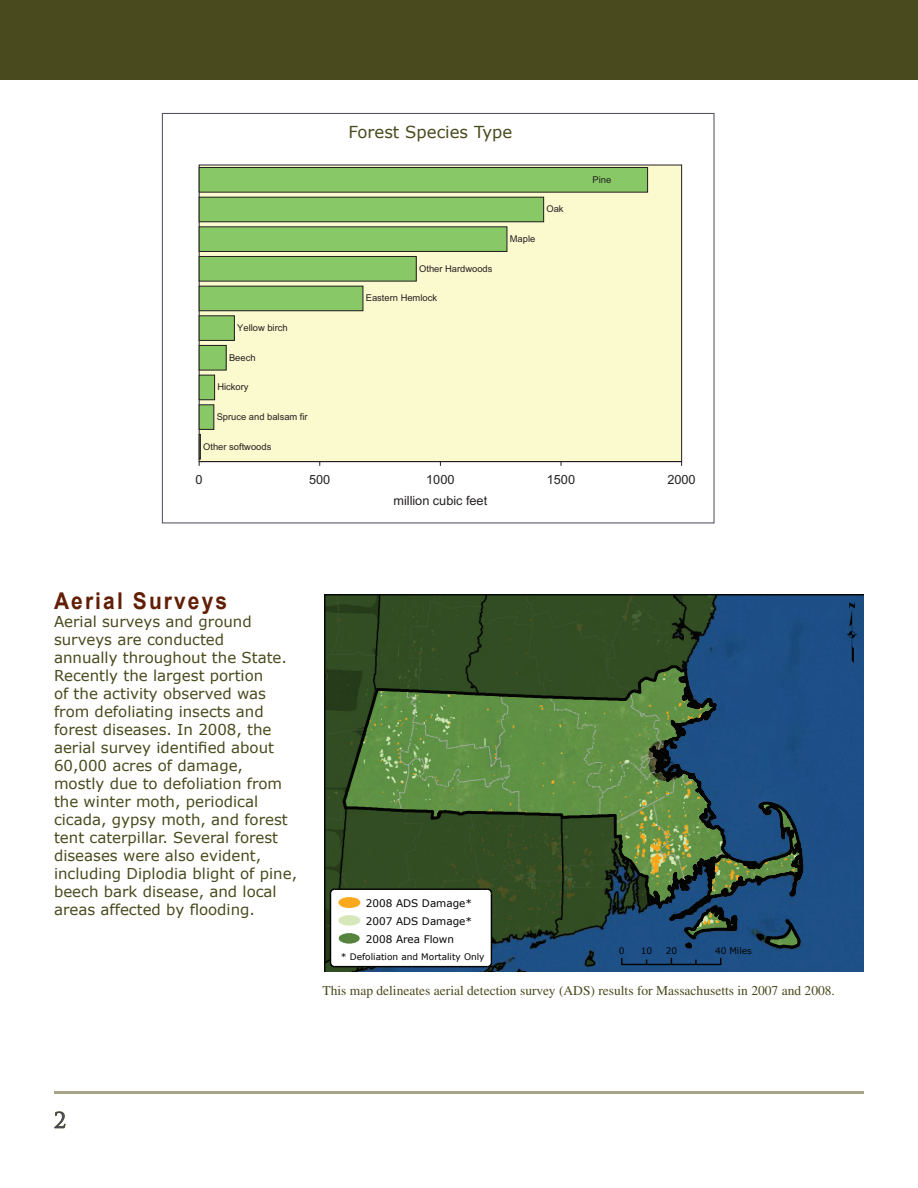
<style>
.page{position:relative;width:918px;height:1188px;background:#fff}
.page>*{position:absolute;margin:0;border:0;box-sizing:border-box;transform-origin:0 0}
.t1{font:700 23.1px "Arial";letter-spacing:.1em;color:#621f06;scale:.91 1}
.t2{font:21px "Trajan Pro";color:#48495a}
.t3{font:16.5px "Verdana";color:#494a1d}
.t4{font:15px/18px "Verdana";color:#494a1d}
.t5{font:13.5px "Times";color:#494a1d}
.t6{font:12.75px "Arial";color:#231f20}
.t7{font:10.5px/17.9px "Verdana";color:#040503;text-align:justify}
.t8{font:9.3px "Arial";color:#231f20}
.t9{font:9px "Verdana";color:#040503}
</style>
<div class="page">
<div style="left:0;top:0;width:918px;height:79px;background:#494a1d"></div>
<svg style="left:54px;top:1111px;width:12px;height:18px"></svg>
<hr style="left:54px;top:1091px;width:810px;height:3px;background:#a7a48b">
<div style="left:199px;top:165px;width:483px;height:297px;background:#fbf9ce"></div>
<div style="left:199px;top:434px;width:2px;height:25px;border:1px solid #231f20"></div>
<div style="left:199px;top:405px;width:15px;height:24px;background:#89c866"></div>
<div style="left:199px;top:404px;width:15px;height:26px;border:1px solid #231f20"></div>
<div style="left:199px;top:375px;width:16px;height:25px;background:#89c866"></div>
<div style="left:199px;top:375px;width:16px;height:25px;border:1px solid #231f20"></div>
<div style="left:199px;top:345px;width:27px;height:25px;background:#89c866"></div>
<div style="left:199px;top:345px;width:28px;height:25px;border:1px solid #231f20"></div>
<div style="left:199px;top:316px;width:35px;height:24px;background:#89c866"></div>
<div style="left:199px;top:315px;width:36px;height:26px;border:1px solid #231f20"></div>
<div style="left:199px;top:286px;width:164px;height:25px;background:#89c866"></div>
<div style="left:199px;top:286px;width:164px;height:25px;border:1px solid #231f20"></div>
<div style="left:199px;top:256px;width:217px;height:25px;background:#89c866"></div>
<div style="left:199px;top:256px;width:218px;height:26px;border:1px solid #231f20"></div>
<div style="left:199px;top:227px;width:308px;height:24px;background:#89c866"></div>
<div style="left:199px;top:226px;width:308px;height:26px;border:1px solid #231f20"></div>
<div style="left:199px;top:197px;width:345px;height:25px;background:#89c866"></div>
<div style="left:199px;top:197px;width:345px;height:25px;border:1px solid #231f20"></div>
<div style="left:199px;top:168px;width:449px;height:24px;background:#89c866"></div>
<div style="left:199px;top:167px;width:449px;height:26px;border:1px solid #231f20"></div>
<hr style="left:199px;top:461px;width:483px;height:1px;background:#231f20">
<svg style="left:199px;top:434px;width:1px;height:32px"></svg>
<svg style="left:324px;top:594px;width:540px;height:378px;background:#355a4c"></svg>
<svg style="left:329px;top:888px;width:164px;height:80px"></svg>
<svg style="left:847px;top:602px;width:10px;height:61px"></svg>
<hr style="left:622px;top:964px;width:99px;height:1px;background:#040503">
<p class="t8" style="left:237px;top:322px;width:52px">Yellow birch</p>
<p class="t8" style="left:229px;top:352px;width:28px">Beech</p>
<p class="t8" style="left:217px;top:382px;width:33px">Hickory</p>
<p class="t8" style="left:217px;top:411px;width:93px">Spruce and balsam fir</p>
<p class="t8" style="left:203px;top:441px;width:70px">Other softwoods</p>
<p class="t3" style="left:348px;top:122px;width:166px">Forest Species Type</p>
<p class="t8" style="left:419px;top:263px;width:75px">Other Hardwoods</p>
<p class="t8" style="left:366px;top:293px;width:73px">Eastern Hemlock</p>
<p class="t8" style="left:510px;top:234px;width:27px">Maple</p>
<p class="t8" style="left:547px;top:204px;width:19px">Oak</p>
<p class="t8" style="left:593px;top:174px;width:20px">Pine</p>
<p class="t6" style="left:196px;top:472px;width:9px">0</p>
<p class="t6" style="left:309px;top:472px;width:23px">500</p>
<p class="t6" style="left:426px;top:472px;width:30px">1000</p>
<p class="t6" style="left:547px;top:472px;width:30px">1500</p>
<p class="t6" style="left:667px;top:472px;width:30px">2000</p>
<p class="t6" style="left:393px;top:493px;width:95px">million cubic feet</p>
<h1 class="t1" style="left:54px;top:586px;width:192px">Aerial Surveys</h1>
<p class="t4" style="left:54px;top:612px;width:245px">Aerial surveys and ground surveys are conducted<br>annually throughout the State.<br>Recently the largest portion<br>of the activity observed was from defoliating insects and forest diseases. In 2008, the aerial survey identified about<br>60,000 acres of damage, mostly due to defoliation from the winter moth, periodical cicada, gypsy moth, and forest tent caterpillar. Several forest diseases were also evident, including Diplodia blight of pine, beech bark disease, and local areas affected by flooding.</p>
<p class="t7" style="left:366px;top:894px;width:108px">2008 ADS Damage* 2007 ADS Damage* 2008 Area Flown</p>
<p class="t9" style="left:341px;top:951px;width:145px">* Defoliation and Mortality Only</p>
<p class="t9" style="left:619px;top:945px;width:7px">0</p>
<p class="t9" style="left:641px;top:945px;width:13px">10</p>
<p class="t9" style="left:666px;top:945px;width:13px">20</p>
<p class="t9" style="left:715px;top:945px;width:38px">40 Miles</p>
<p class="t5" style="left:322px;top:982px;width:514px">This map delineates aerial detection survey (ADS) results for Massachusetts in 2007 and 2008.</p>
<h2 class="t2" style="left:54px;top:1107px;width:13px">2</h2>
</div>
